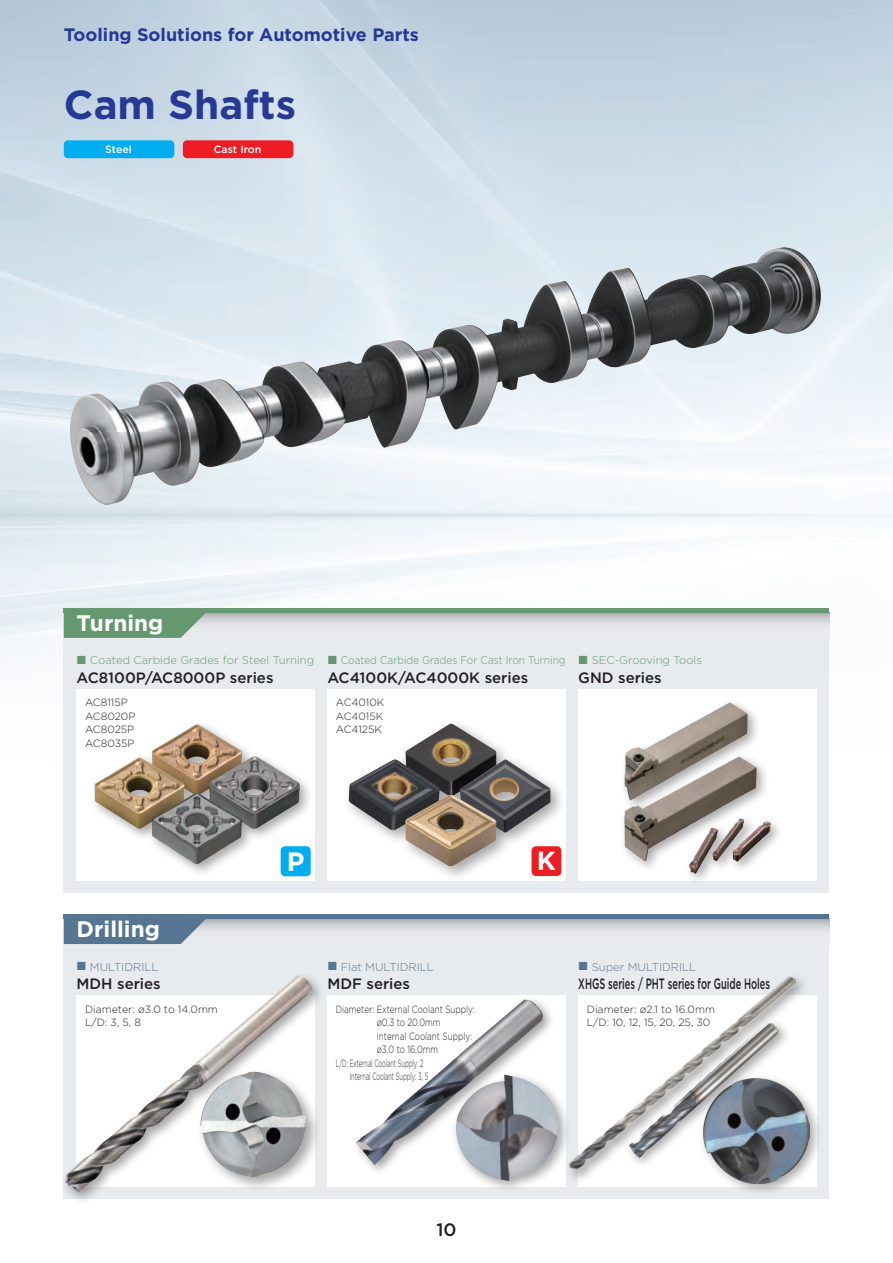
<style>
.page{position:relative;width:893px;height:1263px;background:#fff}
.page>*{position:absolute;margin:0;border:0;box-sizing:border-box;transform-origin:0 0}
.t1{font:700 40.5px "Gotham";color:#273895}
.t2{font:700 26.55px "Gotham";color:#fff}
.t3{font:700 26.25px "Gotham";color:#fff}
.t4{font:700 22.5px "Gotham";color:#fff}
.t5{font:700 18px "Gotham";color:#273895}
.t6{font:500 18px "Gotham";color:#231f20}
.t7{font:500 15px "Gotham";color:#231f20}
.t8{font:500 15px "Gotham";color:#231f20;scale:.62 1}
.t9{font:300 11.25px "Gotham";color:#65986f}
.t10{font:300 11.25px "Gotham";color:#567592}
.t11{font:300 11.25px "Gotham";color:#65986f;scale:.9 1}
.t12{font:300 10.5px/13.5px "Gotham";color:#231f20}
.t13{font:300 10.5px "Gotham";color:#231f20;scale:.77 1}
.t14{font:300 10.5px "Gotham";color:#231f20;scale:.54 1}
.t15{font:500 10.5px "Gotham";color:#fff}
</style>
<div class="page">
<img style="left:0;top:0;width:893px;height:829px">
<img style="left:71px;top:247px;width:750px;height:257px">
<div style="left:64px;top:914px;width:765px;height:285px;background:#e8ebee"></div>
<div style="left:64px;top:608px;width:765px;height:285px;background:#e8ebee"></div>
<div style="left:77px;top:689px;width:238px;height:191px;background:#fff"></div>
<div style="left:327px;top:995px;width:239px;height:191px;background:#fff"></div>
<div style="left:327px;top:689px;width:239px;height:191px;background:#fff"></div>
<div style="left:578px;top:689px;width:238px;height:191px;background:#fff"></div>
<div style="left:619px;top:698px;width:164px;height:187px;background:#231f20;opacity:.4"></div>
<img style="left:624px;top:702px;width:146px;height:171px">
<div style="left:61px;top:971px;width:264px;height:234px;background:#231f20;opacity:.4"></div>
<img style="left:65px;top:975px;width:247px;height:217px">
<div style="left:196px;top:1067px;width:126px;height:126px;background:#231f20;opacity:.4"></div>
<img style="left:200px;top:1072px;width:106px;height:105px">
<img style="left:405px;top:724px;width:91px;height:30px">
<div style="left:343px;top:754px;width:112px;height:92px;background:#231f20;opacity:.4"></div>
<img style="left:349px;top:759px;width:91px;height:71px">
<div style="left:454px;top:754px;width:112px;height:94px;background:#231f20;opacity:.4"></div>
<img style="left:460px;top:759px;width:91px;height:74px">
<div style="left:399px;top:789px;width:113px;height:93px;background:#231f20;opacity:.4"></div>
<div style="left:451px;top:1070px;width:120px;height:124px;background:#231f20;opacity:.4"></div>
<img style="left:456px;top:1173px;width:102px;height:8px">
<div style="left:352px;top:995px;width:203px;height:182px;background:#231f20;opacity:.4"></div>
<img style="left:355px;top:999px;width:184px;height:166px">
<div style="left:699px;top:1073px;width:124px;height:124px;background:#231f20;opacity:.4"></div>
<div style="left:564px;top:972px;width:245px;height:212px;background:#231f20;opacity:.4"></div>
<img style="left:539px;top:975px;width:284px;height:198px">
<div style="left:625px;top:1017px;width:166px;height:152px;background:#231f20;opacity:.4"></div>
<img style="left:628px;top:1019px;width:152px;height:139px">
<img style="left:82px;top:724px;width:229px;height:157px">
<div style="left:64px;top:140px;width:110px;height:18px;background:#00aeef;border-radius:4px"></div>
<div style="left:183px;top:140px;width:110px;height:18px;background:#ee1d23;border-radius:4px"></div>
<div style="left:281px;top:846px;width:29px;height:30px;background:#00aeef;border-radius:5px"></div>
<div style="left:531px;top:846px;width:30px;height:30px;background:#ee1d23;border-radius:4px"></div>
<div style="left:170px;top:918px;width:659px;height:26px;background:linear-gradient(to bottom,#bcbec1,#f2f5f8)"></div>
<div style="left:64px;top:914px;width:765px;height:5px;background:#567592"></div>
<svg style="left:64px;top:919px;width:146px;height:25px;background:#65819b"></svg>
<div style="left:170px;top:612px;width:659px;height:26px;background:linear-gradient(to bottom,#bebfc2,#f2f5f8)"></div>
<svg style="left:64px;top:612px;width:146px;height:26px;background:#73a07c"></svg>
<hr style="left:64px;top:608px;width:765px;height:4px;background:#65986f">
<h3 class="t5" style="left:64px;top:23px;width:357px">Tooling Solutions for Automotive Parts</h3>
<h1 class="t1" style="left:64px;top:78px;width:234px">Cam Shafts</h1>
<p class="t15" style="left:105px;top:142px;width:28px">Steel</p>
<p class="t15" style="left:214px;top:142px;width:49px">Cast Iron</p>
<h3 class="t4" style="left:77px;top:608px;width:88px">Turning</h3>
<p class="t9" style="left:90px;top:653px;width:226px">Coated Carbide Grades for Steel Turning</p>
<p class="t12" style="left:85px;top:696px;width:52px">AC8115P<br>AC8020P<br>AC8025P<br>AC8035P</p>
<h3 class="t7" style="left:77px;top:667px;width:198px">AC8100P/AC8000P series</h3>
<p class="t11" style="left:341px;top:653px;width:251px">Coated Carbide Grades For Cast Iron Turning</p>
<p class="t12" style="left:336px;top:696px;width:50px;text-align:justify">AC4010K AC4015K AC4125K</p>
<h3 class="t7" style="left:327px;top:667px;width:202px">AC4100K/AC4000K series</h3>
<p class="t9" style="left:592px;top:653px;width:112px">SEC-Grooving Tools</p>
<h3 class="t7" style="left:578px;top:667px;width:85px">GND series</h3>
<h3 class="t4" style="left:77px;top:914px;width:85px">Drilling</h3>
<h2 class="t2" style="left:287px;top:844px;width:19px">P</h2>
<h3 class="t3" style="left:537px;top:844px;width:21px">K</h3>
<p class="t10" style="left:341px;top:959px;width:94px">Flat MULTIDRILL</p>
<p class="t10" style="left:592px;top:959px;width:106px">Super MULTIDRILL</p>
<p class="t10" style="left:90px;top:959px;width:70px">MULTIDRILL</p>
<p class="t12" style="left:85px;top:1002px;width:134px">Diameter: ø3.0 to 14.0mm<br>L/D: 3, 5, 8</p>
<p class="t12" style="left:587px;top:1002px;width:130px">Diameter: ø2.1 to 16.0mm<br>L/D: 10, 12, 15, 20, 25, 30</p>
<h3 class="t7" style="left:327px;top:973px;width:84px">MDF series</h3>
<h3 class="t8" style="left:578px;top:973px;width:311px">XHGS series / PHT series for Guide Holes</h3>
<h3 class="t7" style="left:77px;top:973px;width:86px">MDH series</h3>
<p class="t13" style="left:336px;top:1002px;width:182px">Diameter: External Coolant Supply:</p>
<p class="t13" style="left:377px;top:1016px;width:84px">ø0.3 to 20.0mm</p>
<p class="t13" style="left:377px;top:1029px;width:125px">Internal Coolant Supply:</p>
<p class="t13" style="left:377px;top:1043px;width:81px">ø3.0 to 16.0mm</p>
<p class="t14" style="left:336px;top:1056px;width:164px">L/D: External Coolant Supply: 2</p>
<p class="t14" style="left:350px;top:1070px;width:147px">Internal Coolant Supply: 3, 5</p>
<h3 class="t6" style="left:436px;top:1217px;width:22px">10</h3>
</div>
